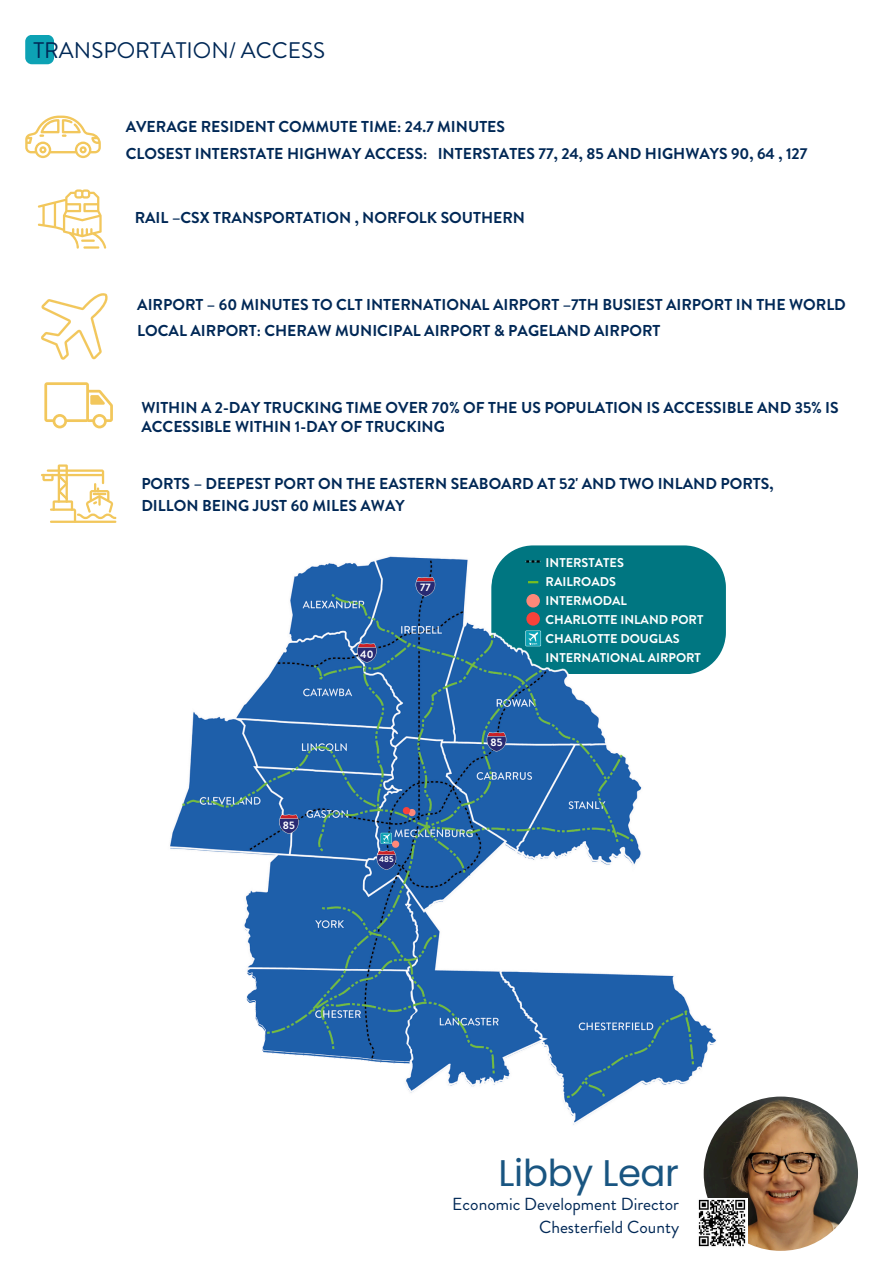
<style>
.page{position:relative;width:893px;height:1263px;background:#fff}
.page>*{position:absolute;margin:0;border:0;box-sizing:border-box;transform-origin:0 0}
.t1{font:37.05px "Poppins";letter-spacing:-.01em;color:#195581}
.t2{font:22.5px "Brandon Grotesque";color:#002856}
.t3{font:17.48px "Brandon Grotesque";color:#002856}
.t4{font:700 15.75px/18.6px "Brandon Grotesque";color:#002856}
.t5{font:700 12.67px/19px "Brandon Grotesque";color:#fff}
.t6{font:700 10.88px "Brandon Grotesque";color:#fff}
.t7{font:700 8.48px "Brandon Grotesque";color:#fff}
</style>
<div class="page">
<img style="left:703px;top:1096px;width:155px;height:155px;border-radius:50%">
<img style="left:698px;top:1199px;width:49px;height:48px">
<div style="left:25px;top:35px;width:29px;height:29px;background:#0da2b4;border-radius:7px"></div>
<svg style="left:25px;top:116px;width:76px;height:42px"></svg>
<svg style="left:38px;top:189px;width:68px;height:60px"></svg>
<svg style="left:41px;top:293px;width:67px;height:67px"></svg>
<svg style="left:44px;top:382px;width:69px;height:46px"></svg>
<hr style="left:50px;top:521px;width:66px;height:2px;background:#f2c75c">
<hr style="left:41px;top:474px;width:62px;height:2px;background:#f2c75c">
<svg style="left:42px;top:464px;width:74px;height:57px"></svg>
<div style="left:491px;top:545px;width:234px;height:127px;background:#007681;border-radius:42px"></div>
<img style="left:170px;top:556px;width:547px;height:569px">
<svg style="left:403px;top:807px;width:12px;height:11px"></svg>
<svg style="left:415px;top:577px;width:20px;height:21px"></svg>
<svg style="left:279px;top:814px;width:20px;height:22px"></svg>
<svg style="left:487px;top:732px;width:19px;height:21px"></svg>
<svg style="left:357px;top:643px;width:20px;height:22px"></svg>
<svg style="left:376px;top:833px;width:23px;height:39px"></svg>
<p class="t2" style="left:33px;top:34px;width:293px">TRANSPORTATION/ ACCESS</p>
<h3 class="t4" style="left:126px;top:118px;width:381px">AVERAGE RESIDENT COMMUTE TIME: 24.7 MINUTES</h3>
<p class="t4" style="left:126px;top:145px;width:683px">CLOSEST INTERSTATE HIGHWAY ACCESS: INTERSTATES 77, 24, 85 AND HIGHWAYS 90, 64 , 127</p>
<h3 class="t4" style="left:135px;top:209px;width:392px">RAIL –CSX TRANSPORTATION , NORFOLK SOUTHERN</h3>
<p class="t4" style="left:137px;top:295px;width:710px">AIRPORT – 60 MINUTES TO CLT INTERNATIONAL AIRPORT –7TH BUSIEST AIRPORT IN THE WORLD</p>
<h3 class="t4" style="left:137px;top:322px;width:524px">LOCAL AIRPORT: CHERAW MUNICIPAL AIRPORT &amp; PAGELAND AIRPORT</h3>
<p class="t4" style="left:141px;top:399px;width:699px">WITHIN A 2-DAY TRUCKING TIME OVER 70% OF THE US POPULATION IS ACCESSIBLE AND 35% IS<br>ACCESSIBLE WITHIN 1-DAY OF TRUCKING</p>
<p class="t4" style="left:141px;top:473px;width:633px;line-height:21.9px">PORTS – DEEPEST PORT ON THE EASTERN SEABOARD AT 52' AND TWO INLAND PORTS,<br>DILLON BEING JUST 60 MILES AWAY</p>
<p class="t6" style="left:283px;top:817px;width:13px">85</p>
<h3 class="t6" style="left:283px;top:819px;width:13px">85</h3>
<p class="t6" style="left:360px;top:646px;width:15px">40</p>
<p class="t6" style="left:360px;top:648px;width:15px">40</p>
<p class="t6" style="left:420px;top:580px;width:12px">77</p>
<p class="t6" style="left:420px;top:582px;width:12px">77</p>
<p class="t7" style="left:379px;top:853px;width:16px">485</p>
<p class="t7" style="left:379px;top:855px;width:16px">485</p>
<p class="t6" style="left:490px;top:735px;width:13px">85</p>
<h3 class="t6" style="left:490px;top:737px;width:13px">85</h3>
<h5 class="t5" style="left:545px;top:553px;width:159px">INTERSTATES<br>RAILROADS<br>INTERMODAL<br>CHARLOTTE INLAND PORT<br>CHARLOTTE DOUGLAS<br>INTERNATIONAL AIRPORT</h5>
<p class="t5" style="left:545px;top:555px;width:153px">INTERSTATES<br>RAILROADS<br>INTERMODAL<br>CHARLOTE INLAND PORT<br>CHARLOTTE DOUGLAS</p>
<p class="t5" style="left:545px;top:650px;width:157px">INTERNATIONAL AIRPORT</p>
<p class="t1" style="left:498px;top:1147px;width:182px">Libby Lear</p>
<h3 class="t3" style="left:539px;top:1214px;width:142px">Chesterfield County</h3>
<p class="t3" style="left:452px;top:1191px;width:228px">Economic Development Director</p>
</div>
